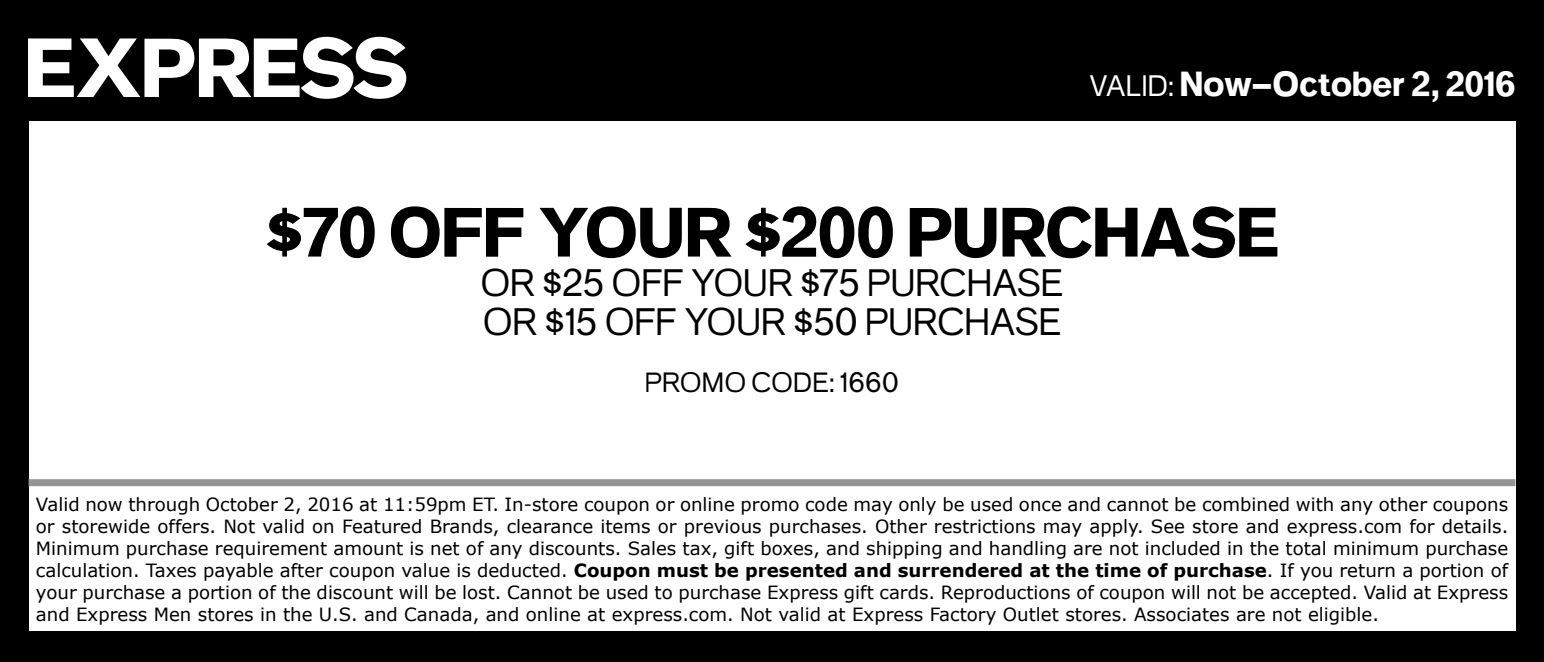
<style>
.page{position:relative;width:1544px;height:662px;background:#000}
.page>*{position:absolute;margin:0;border:0;box-sizing:border-box;transform-origin:0 0}
.t1{font:700 84px "Express Sans";color:#fff}
.t2{font:700 70px "Express Sans";letter-spacing:-.005em;color:#000}
.t3{font:38.5px/39.2px "Express Sans";letter-spacing:.01em;color:#000}
.t4{font:700 35px "Express Sans";letter-spacing:.005em;color:#fff}
.t5{font:28px "Express Sans";letter-spacing:.025em;color:#000}
.t6{font:18.2px/21.7px "Verdana";color:#000;text-align:justify}
.s1{font-weight:400;font-size:29.75px}
.s2{font-weight:700}
</style>
<div class="page">
<div style="left:29px;top:121px;width:1486px;height:509px;background:#fff"></div>
<div style="left:29px;top:479px;width:1486px;height:7px;background:#939598"></div>
<h1 class="t1" style="left:25px;top:17px;width:384px">EXPRESS</h1>
<h3 class="t4" style="left:1089px;top:63px;width:427px"><span class="s1">VALID:</span> Now–October 2, 2016</h3>
<h2 class="t2" style="left:265px;top:190px;width:1015px">$70 OFF YOUR $200 PURCHASE</h2>
<h3 class="t3" style="left:481px;top:267px;width:584px">OR $25 OFF YOUR $75 PURCHASE<br>OR $15 OFF YOUR $50 PURCHASE</h3>
<h3 class="t5" style="left:645px;top:366px;width:255px">PROMO CODE: 1660</h3>
<p class="t6" style="left:36px;top:493px;width:1473px">Valid now through October 2, 2016 at 11:59pm ET. In-store coupon or online promo code may only be used once and cannot be combined with any other coupons or storewide offers. Not valid on Featured Brands, clearance items or previous purchases. Other restrictions may apply. See store and express.com for details.<br>Minimum purchase requirement amount is net of any discounts. Sales tax, gift boxes, and shipping and handling are not included in the total minimum purchase calculation. Taxes payable after coupon value is deducted. <span class="s2">Coupon must be presented and surrendered at the time of purchase</span>. If you return a portion of your purchase a portion of the discount will be lost. Cannot be used to purchase Express gift cards. Reproductions of coupon will not be accepted. Valid at Express and Express Men stores in the U.S. and Canada, and online at express.com. Not valid at Express Factory Outlet stores. Associates are not eligible.</p>
</div>
